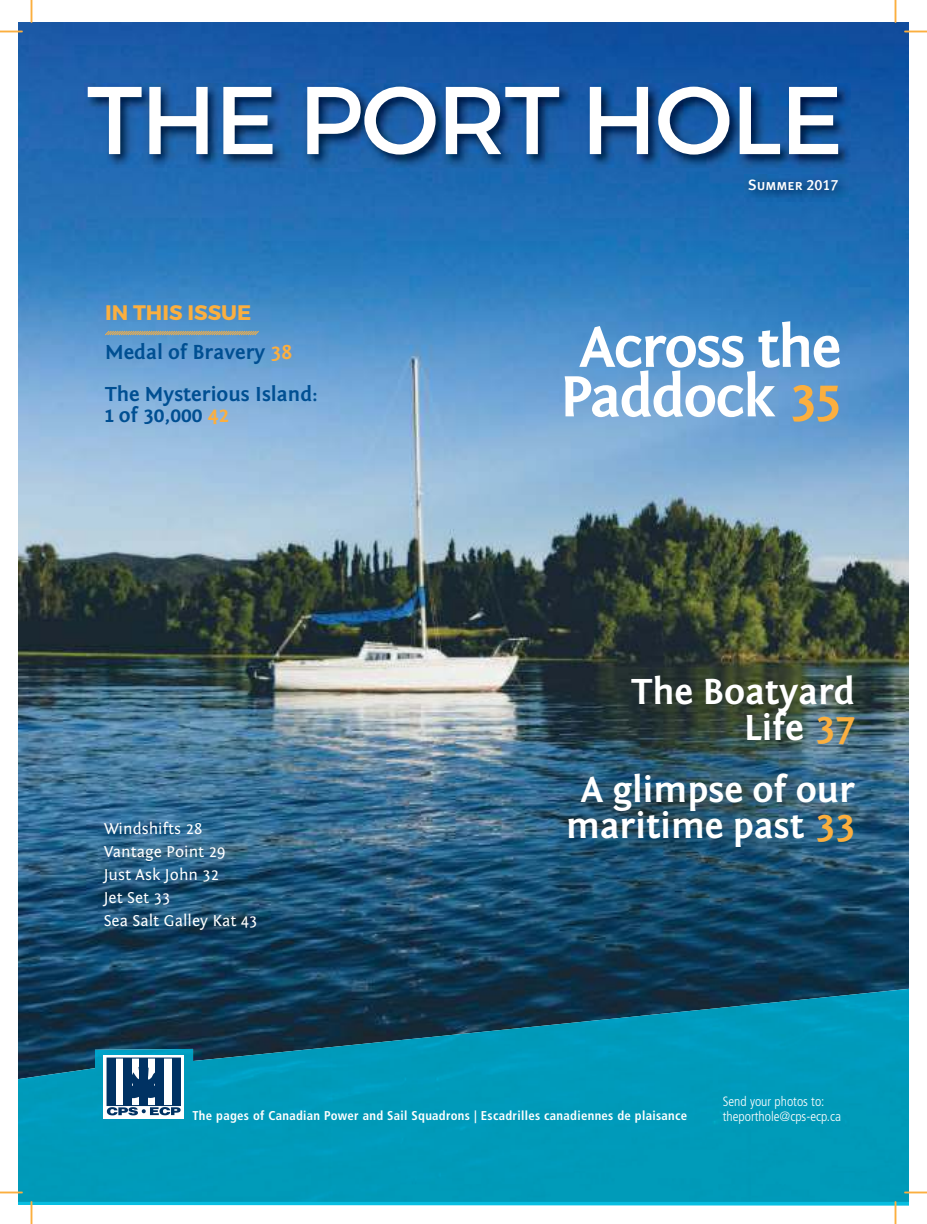
<style>
.page{position:relative;width:927px;height:1224px;background:#fff}
.page>*{position:absolute;margin:0;border:0;box-sizing:border-box;transform-origin:0 0}
.t1{font:96px "Montserrat";letter-spacing:-.02em;color:#fff}
.t2{font:700 60px/49.5px "Fontin Sans";letter-spacing:-.03em;color:#fff;text-align:center}
.t3{font:700 37.5px/36px "Fontin Sans";color:#fff;text-align:right}
.t4{font:700 21px/42px "Fontin Sans";color:#004f92}
.t5{font:700 21px "Montserrat";color:#fbaf3f}
.t6{font:16.5px/23.1px "Fontin Sans";color:#fff}
.t7{font:15px "Meta Plus Medium Caps";color:#fff}
.t8{font:300 condensed 13.5px/15px "Frutiger";color:#fff}
.t9{font:700 condensed 12.75px "Frutiger";letter-spacing:.025em;color:#fff}
.s1{color:#fbaf3f}
.s2{font-size:52.5px;color:#fbaf3f}
.s3{font-size:39px;color:#fbaf3f}
</style>
<div class="page">
<img style="left:18px;top:22px;width:891px;height:1025px">
<img style="left:744px;top:175px;width:105px;height:26px">
<img style="left:85px;top:84px;width:766px;height:84px">
<img style="left:332px;top:1005px;width:420px;height:196px">
<img style="left:752px;top:989px;width:157px;height:212px">
<img style="left:18px;top:1047px;width:314px;height:154px">
<svg style="left:104px;top:330px;width:156px;height:6px"></svg>
<svg style="left:104px;top:1055px;width:80px;height:63px"></svg>
<div style="left:107px;top:1058px;width:8px;height:48px;background:#003263"></div>
<div style="left:123px;top:1058px;width:8px;height:48px;background:#003263"></div>
<div style="left:140px;top:1058px;width:8px;height:48px;background:#003263"></div>
<div style="left:156px;top:1058px;width:8px;height:48px;background:#003263"></div>
<div style="left:172px;top:1058px;width:8px;height:48px;background:#003263"></div>
<svg style="left:107px;top:1061px;width:74px;height:54px"></svg>
<svg style="left:0;top:31px;width:23px;height:1px"></svg>
<svg style="left:905px;top:31px;width:22px;height:1px"></svg>
<svg style="left:0;top:1192px;width:23px;height:1px"></svg>
<svg style="left:905px;top:1192px;width:22px;height:1px"></svg>
<svg style="left:31px;top:0;width:1px;height:22px"></svg>
<svg style="left:895px;top:0;width:1px;height:22px"></svg>
<svg style="left:18px;top:1201px;width:891px;height:23px"></svg>
<h1 class="t1" style="left:87px;top:82px;width:758px">THE PORT HOLE</h1>
<h3 class="t5" style="left:105px;top:304px;width:148px">IN THIS ISSUE</h3>
<h3 class="t4" style="left:105px;top:332px;width:214px">Medal of Bravery <span class="s1">38<br></span>The Mysterious Island:</h3>
<h3 class="t4" style="left:105px;top:395px;width:126px">1 of 30,000 <span class="s1">42</span></h3>
<p class="t6" style="left:104px;top:818px;width:155px">Windshifts 28<br>Vantage Point 29<br>Just Ask John 32<br>Jet Set 33<br>Sea Salt Galley Kat 43</p>
<p class="t7" style="left:748px;top:176px;width:92px">Summer 2017</p>
<h2 class="t2" style="left:560px;top:326px;width:283px">Across the<br>Paddock <span class="s2">35</span></h2>
<h3 class="t3" style="left:632px;top:676px;width:225px">The Boatyard<br>Life <span class="s3">37</span></h3>
<h3 class="t3" style="left:566px;top:774px;width:290px;text-align:center">A glimpse of our maritime past <span class="s3">33</span></h3>
<p class="t9" style="left:192px;top:1110px;width:496px">The pages of Canadian Power and Sail Squadrons | Escadrilles canadiennes de plaisance</p>
<p class="t8" style="left:723px;top:1095px;width:120px">Send your photos to: theporthole@cps-ecp.ca</p>
</div>
